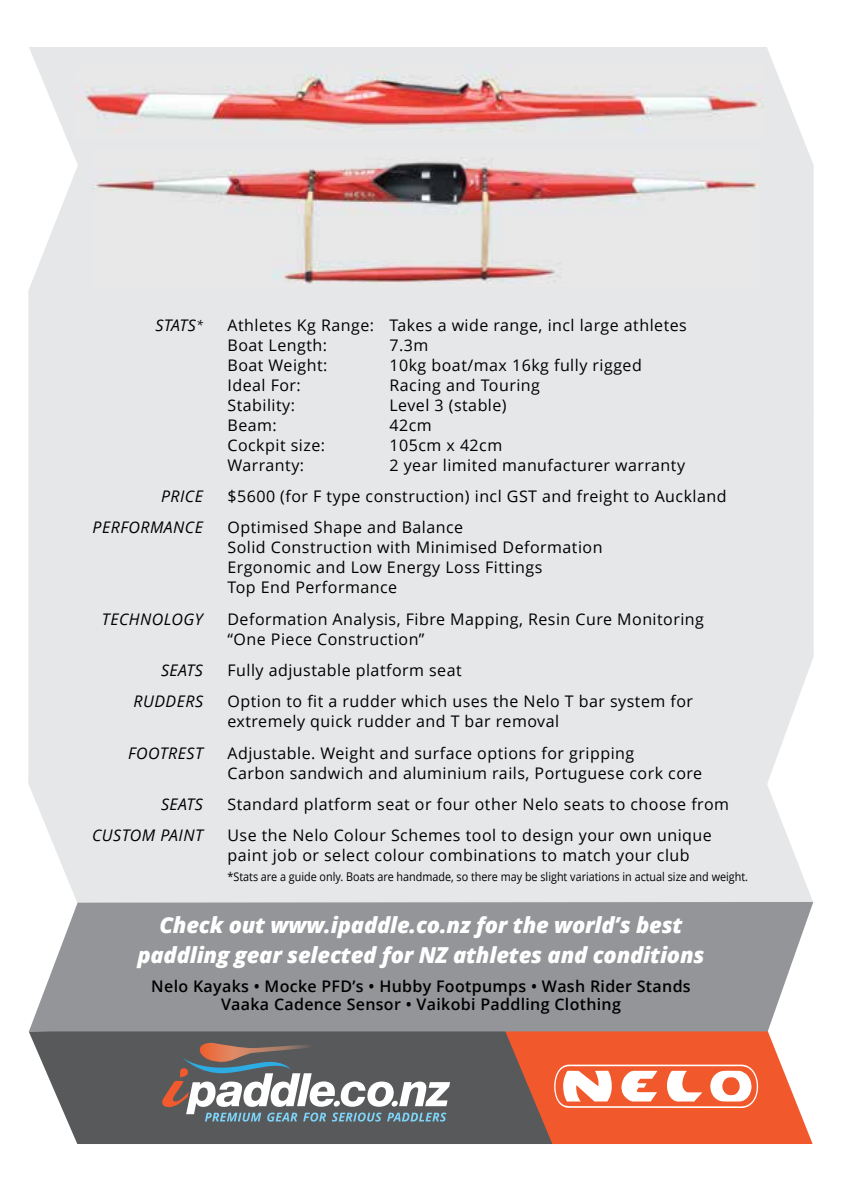
<style>
.page{position:relative;width:842px;height:1191px;background:#fff}
.page>*{position:absolute;margin:0;border:0;box-sizing:border-box;transform-origin:0 0}
.t1{font:italic 800 22px/29.4px "Open Sans";letter-spacing:-.01em;color:#fff;text-align:center}
.t2{font:16px/20px "Open Sans";letter-spacing:.03em;color:#000}
.t3{font:600 16px/18px "Open Sans";letter-spacing:.02em;color:#000;text-align:center}
.t4{font:italic 16px "Open Sans";letter-spacing:.03em;color:#000}
.t5{font:12px "Open Sans";color:#000;scale:.9 1}
.s1{font-size:12px}
</style>
<div class="page">
<div style="left:28px;top:539px;width:785px;height:363px;background:#e6e7e8"></div>
<svg style="left:29px;top:1031px;width:475px;height:113px;background:#6e6f71"></svg>
<div style="left:135px;top:1030px;width:336px;height:101px;background:#58595b"></div>
<svg style="left:162px;top:1042px;width:288px;height:79px"></svg>
<div style="left:29px;top:536px;width:785px;height:249px;background:#e6e7e8"></div>
<div style="left:28px;top:47px;width:786px;height:489px;background:#e6e7e8"></div>
<svg style="left:504px;top:1031px;width:309px;height:113px"></svg>
<img style="left:92px;top:148px;width:667px;height:139px">
<img style="left:75px;top:66px;width:689px;height:74px">
<div style="left:29px;top:902px;width:784px;height:129px;background:#939598"></div>
<p class="t4" style="left:155px;top:314px;width:49px">STATS<span class="s1">*</span></p>
<p class="t2" style="left:227px;top:314px;width:461px">Athletes Kg Range: Takes a wide range, incl large athletes<br>Boat Length:</p>
<p class="t2" style="left:389px;top:334px;width:40px">7.3m</p>
<p class="t2" style="left:227px;top:354px;width:102px">Boat Weight:</p>
<p class="t2" style="left:389px;top:354px;width:254px">10kg boat/max 16kg fully rigged</p>
<p class="t2" style="left:227px;top:374px;width:75px">Ideal For:</p>
<p class="t2" style="left:389px;top:374px;width:152px">Racing and Touring</p>
<p class="t2" style="left:227px;top:394px;width:69px">Stability:</p>
<p class="t2" style="left:389px;top:394px;width:119px">Level 3 (stable)</p>
<p class="t2" style="left:227px;top:414px;width:51px">Beam:</p>
<p class="t2" style="left:389px;top:414px;width:44px">42cm</p>
<p class="t2" style="left:227px;top:434px;width:99px">Cockpit size:</p>
<p class="t2" style="left:389px;top:434px;width:114px">105cm x 42cm</p>
<p class="t2" style="left:227px;top:454px;width:78px">Warranty:</p>
<p class="t2" style="left:389px;top:454px;width:297px">2 year limited manufacturer warranty</p>
<p class="t4" style="left:161px;top:485px;width:43px">PRICE</p>
<p class="t2" style="left:227px;top:486px;width:501px">$5600 (for F type construction) incl GST and freight to Auckland</p>
<p class="t4" style="left:93px;top:516px;width:112px">PERFORMANCE</p>
<p class="t2" style="left:227px;top:517px;width:377px">Optimised Shape and Balance<br>Solid Construction with Minimised Deformation Ergonomic and Low Energy Loss Fittings<br>Top End Performance</p>
<p class="t4" style="left:102px;top:608px;width:103px">TECHNOLOGY</p>
<p class="t2" style="left:227px;top:608px;width:478px">Deformation Analysis, Fibre Mapping, Resin Cure Monitoring “One Piece Construction”</p>
<p class="t4" style="left:161px;top:659px;width:43px">SEATS</p>
<p class="t2" style="left:227px;top:660px;width:236px">Fully adjustable platform seat</p>
<p class="t4" style="left:134px;top:690px;width:71px">RUDDERS</p>
<p class="t2" style="left:227px;top:691px;width:467px">Option to fit a rudder which uses the Nelo T bar system for extremely quick rudder and T bar removal</p>
<p class="t4" style="left:128px;top:742px;width:76px">FOOTREST</p>
<p class="t2" style="left:227px;top:742px;width:476px">Adjustable. Weight and surface options for gripping<br>Carbon sandwich and aluminium rails, Portuguese cork core</p>
<p class="t4" style="left:161px;top:793px;width:43px">SEATS</p>
<p class="t2" style="left:227px;top:794px;width:503px">Standard platform seat or four other Nelo seats to choose from</p>
<p class="t4" style="left:92px;top:824px;width:112px">CUSTOM PAINT</p>
<p class="t2" style="left:227px;top:825px;width:486px">Use the Nelo Colour Schemes tool to design your own unique paint job or select colour combinations to match your club</p>
<p class="t5" style="left:227px;top:869px;width:580px">*Stats are a guide only. Boats are handmade, so there may be slight variations in actual size and weight.</p>
<h1 class="t1" style="left:137px;top:909px;width:569px">Check out www.ipaddle.co.nz for the world’s best paddling gear selected for NZ athletes and conditions</h1>
<p class="t3" style="left:151px;top:977px;width:541px">Nelo Kayaks • Mocke PFD’s • Hubby Footpumps • Wash Rider Stands<br>Vaaka Cadence Sensor • Vaikobi Paddling Clothing</p>
</div>
